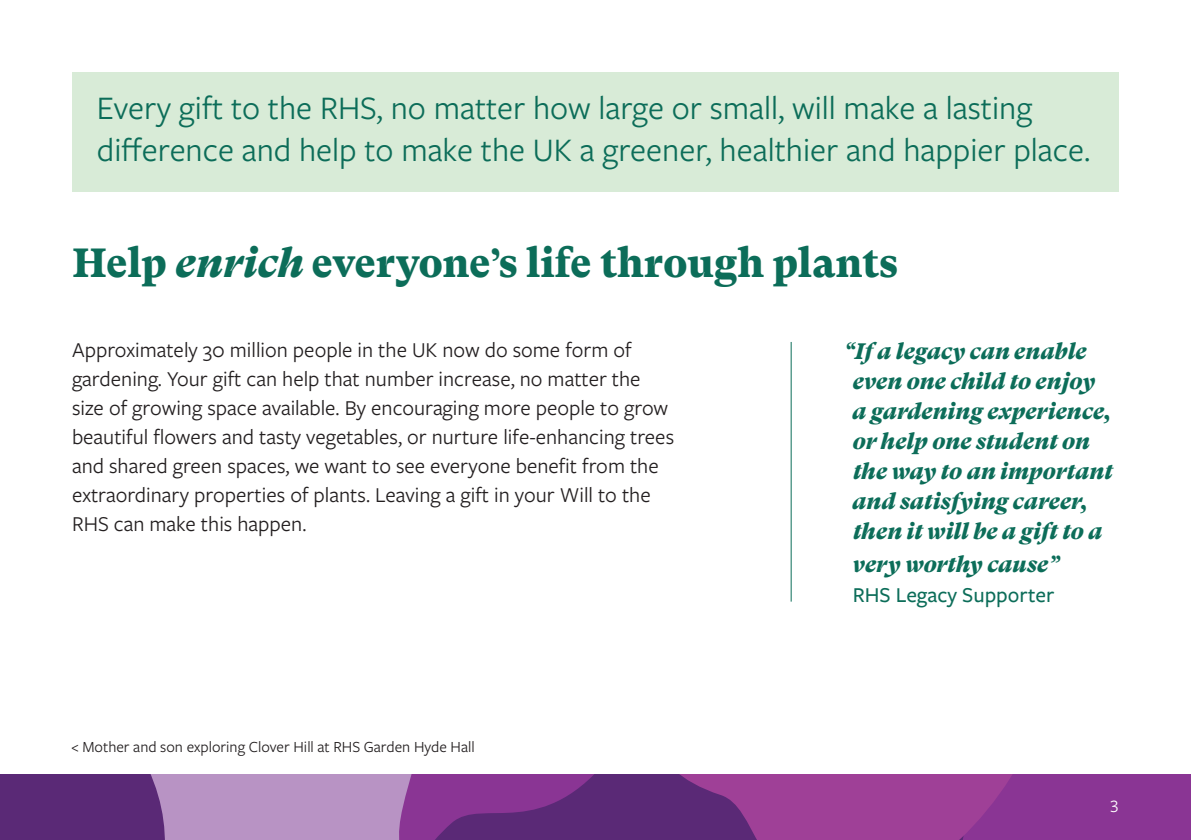
<style>
.page{position:relative;width:1191px;height:840px;background:#fff}
.page>*{position:absolute;margin:0;border:0;box-sizing:border-box;transform-origin:0 0}
.t1{font:900 40px "GT Super Text";color:#0c6d59}
.t2{font:34px/42px "Freight Sans Pro";color:#0c6d59}
.t3{font:22px/29px "Freight Sans Pro";color:#231f20}
.t4{font:italic 900 22px/30px "GT Super Text";color:#0c6d59}
.t5{font:500 22px "Freight Sans Pro";color:#0c6d59}
.t6{font:18px "Freight Sans Pro";color:#fff}
.t7{font:16px "Freight Sans Pro";color:#231f20}
.s1{font-style:italic}
</style>
<div class="page">
<div style="left:72px;top:72px;width:1047px;height:119px;background:#d8ebd7"></div>
<div style="left:181px;top:774px;width:183px;height:65px;background:#b893c4"></div>
<svg style="left:364px;top:774px;width:827px;height:65px;background:#86398f"></svg>
<svg style="left:0;top:774px;width:181px;height:65px;background:#64357f"></svg>
<hr style="left:790px;top:342px;width:1px;height:259px;background:#0c6d59">
<h2 class="t2" style="left:97px;top:85px;width:995px">Every gift to the RHS, no matter how large or small, will make a lasting difference and help to make the UK a greener, healthier and happier place.</h2>
<h1 class="t1" style="left:72px;top:240px;width:827px">Help <span class="s1">enrich</span> everyone’s life through plants</h1>
<p class="t3" style="left:72px;top:334px;width:603px">Approximately 30 million people in the UK now do some form of gardening. Your gift can help that number increase, no matter the size of growing space available. By encouraging more people to grow beautiful flowers and tasty vegetables, or nurture life-enhancing trees and shared green spaces, we want to see everyone benefit from the extraordinary properties of plants. Leaving a gift in your Will to the RHS can make this happen.</p>
<p class="t7" style="left:71px;top:735px;width:405px">&lt; Mother and son exploring Clover Hill at RHS Garden Hyde Hall</p>
<p class="t4" style="left:852px;top:336px;width:262px;text-indent:-8px">“If a legacy can enable even one child to enjoy a gardening experience, or help one student on the way to an important and satisfying career, then it will be a gift to a</p>
<p class="t4" style="left:852px;top:548px;width:208px">very worthy cause”</p>
<p class="t5" style="left:852px;top:579px;width:203px">RHS Legacy Supporter</p>
<p class="t6" style="left:1110px;top:793px;width:10px">3</p>
</div>
